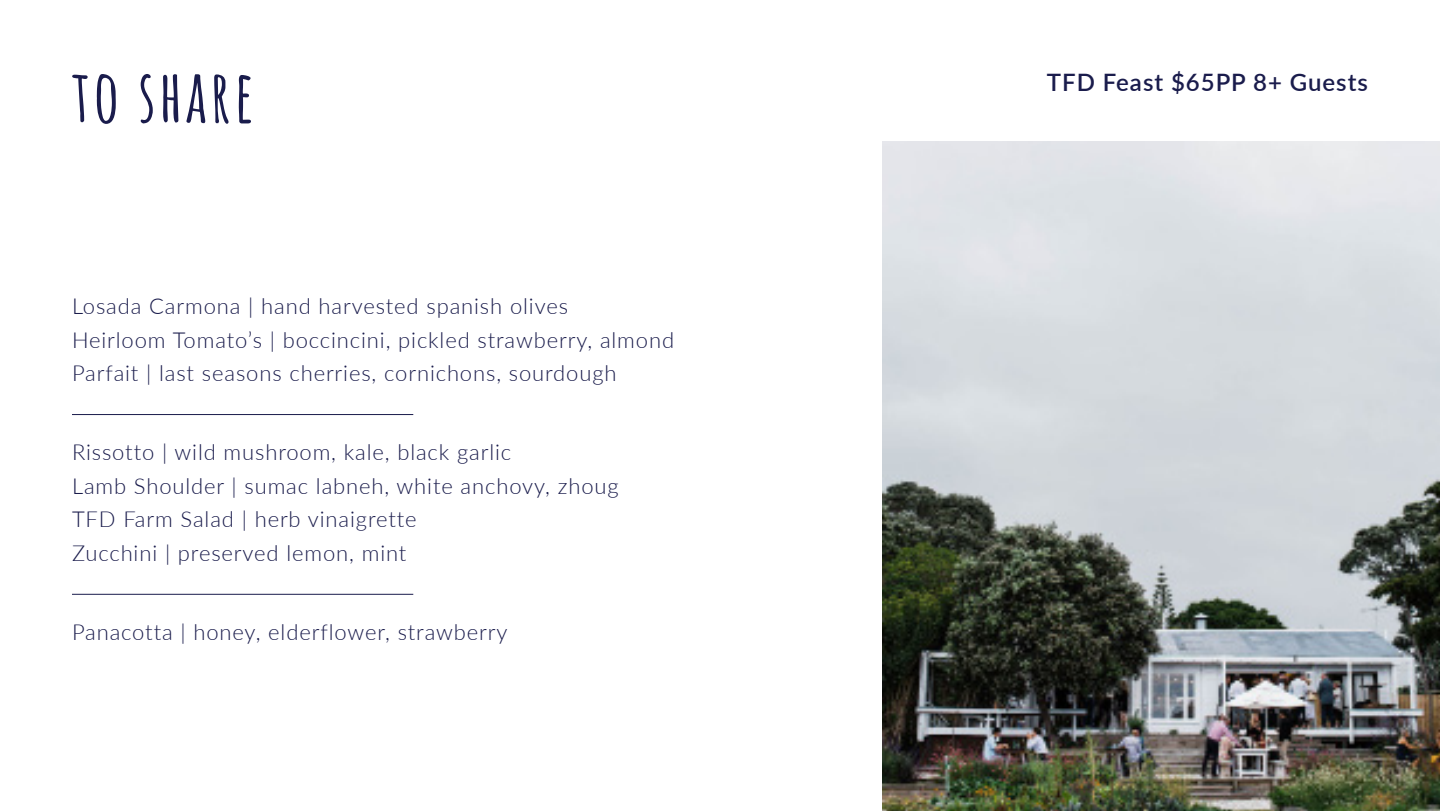
<style>
.page{position:relative;width:1440px;height:811px;background:#fff}
.page>*{position:absolute;margin:0;border:0;box-sizing:border-box;transform-origin:0 0}
.t1{font:700 72px "Amatic SC";letter-spacing:.04em;color:#1a1c4c}
.t2{font:600 24px "Lato";letter-spacing:.04em;color:#1a1c4c}
.t3{font:300 22px "Lato";letter-spacing:.04em;color:#1a1c4c}
</style>
<div class="page">
<hr style="left:72px;top:414px;width:341px;height:1px;background:#1a1c4c">
<hr style="left:72px;top:594px;width:341px;height:1px;background:#1a1c4c">
<img style="left:883px;top:142px;width:557px;height:669px">
<p class="t1" style="left:72px;top:40px;width:184px">TO SHARE</p>
<p class="t3" style="left:72px;top:291px;width:498px">Losada Carmona | hand harvested spanish olives</p>
<p class="t3" style="left:72px;top:324px;width:604px">Heirloom Tomato’s | boccincini, pickled strawberry, almond</p>
<p class="t3" style="left:72px;top:358px;width:546px">Parfait | last seasons cherries, cornichons, sourdough</p>
<p class="t3" style="left:72px;top:437px;width:441px">Rissotto | wild mushroom, kale, black garlic</p>
<p class="t3" style="left:72px;top:470px;width:548px">Lamb Shoulder | sumac labneh, white anchovy, zhoug</p>
<p class="t3" style="left:72px;top:504px;width:346px">TFD Farm Salad | herb vinaigrette</p>
<p class="t3" style="left:72px;top:538px;width:336px">Zucchini | preserved lemon, mint</p>
<p class="t3" style="left:72px;top:616px;width:437px">Panacotta | honey, elderflower, strawberry</p>
<p class="t2" style="left:1047px;top:65px;width:322px">TFD Feast $65PP 8+ Guests</p>
</div>
